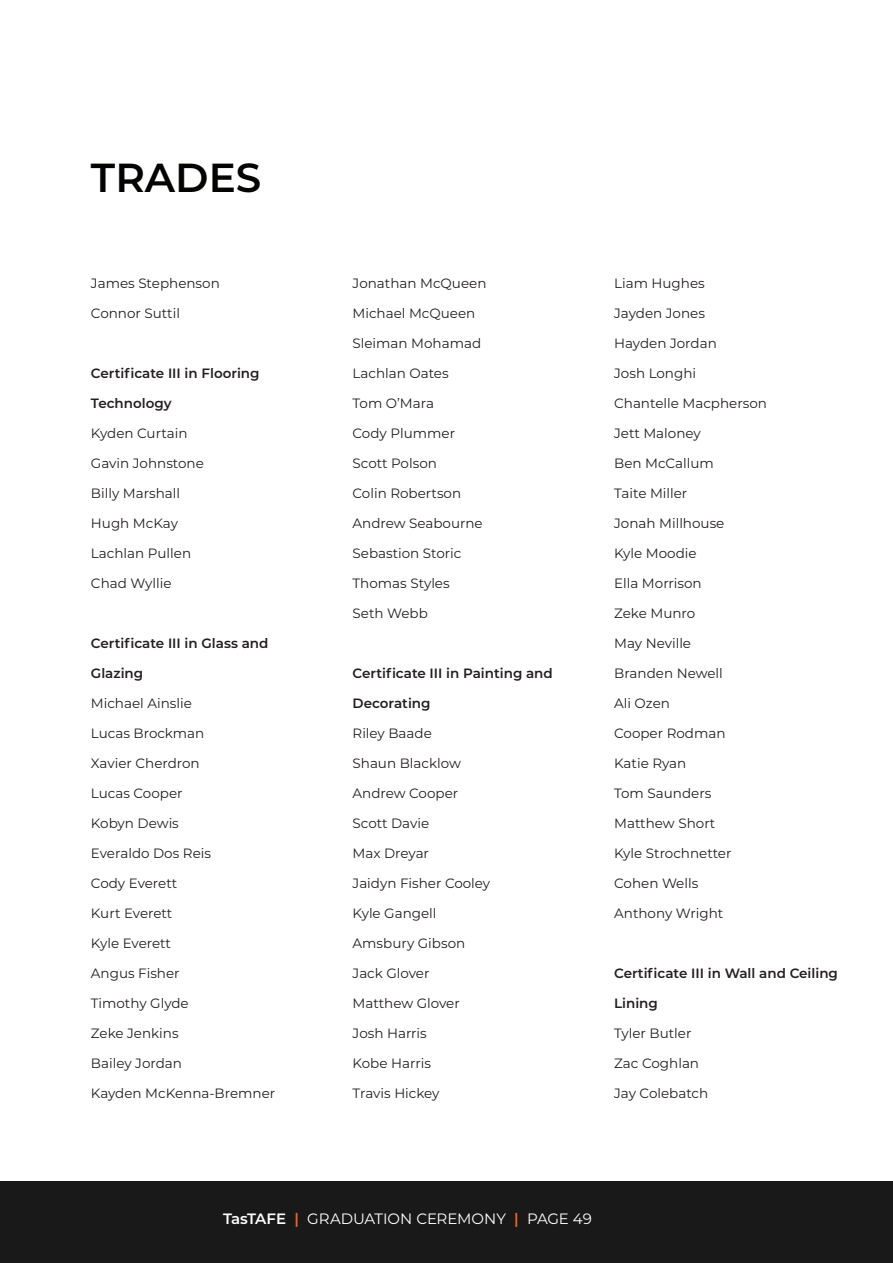
<style>
.page{position:relative;width:893px;height:1263px;background:#fff}
.page>*{position:absolute;margin:0;border:0;box-sizing:border-box;transform-origin:0 0}
.t1{font:600 40.5px "Montserrat";color:#040503}
.t2{font:15px "Montserrat";letter-spacing:-.005em;color:#fff}
.t3{font:13.5px "Montserrat";color:#231f20}
.t4{font:600 13.5px "Montserrat";color:#231f20}
.s1{font-weight:600}
.s2{font-weight:600;color:#f06623}
</style>
<div class="page">
<div style="left:0;top:1181px;width:893px;height:82px;background:#191919"></div>
<p class="t1" style="left:91px;top:149px;width:172px">TRADES</p>
<p class="t3" style="left:91px;top:274px;width:130px">James Stephenson</p>
<p class="t3" style="left:91px;top:304px;width:91px">Connor Suttil</p>
<p class="t4" style="left:91px;top:363px;width:170px">Certificate III in Flooring</p>
<p class="t4" style="left:91px;top:393px;width:82px">Technology</p>
<p class="t3" style="left:91px;top:424px;width:98px">Kyden Curtain</p>
<p class="t3" style="left:91px;top:454px;width:115px">Gavin Johnstone</p>
<p class="t3" style="left:91px;top:484px;width:91px">Billy Marshall</p>
<p class="t3" style="left:91px;top:514px;width:89px">Hugh McKay</p>
<p class="t3" style="left:91px;top:544px;width:102px">Lachlan Pullen</p>
<p class="t3" style="left:91px;top:574px;width:82px">Chad Wyllie</p>
<p class="t4" style="left:91px;top:633px;width:179px">Certificate III in Glass and</p>
<p class="t4" style="left:91px;top:663px;width:54px">Glazing</p>
<p class="t3" style="left:91px;top:694px;width:102px">Michael Ainslie</p>
<p class="t3" style="left:91px;top:724px;width:115px">Lucas Brockman</p>
<p class="t3" style="left:91px;top:754px;width:110px">Xavier Cherdron</p>
<p class="t3" style="left:91px;top:784px;width:93px">Lucas Cooper</p>
<p class="t3" style="left:91px;top:814px;width:89px">Kobyn Dewis</p>
<p class="t3" style="left:91px;top:844px;width:122px">Everaldo Dos Reis</p>
<p class="t3" style="left:91px;top:874px;width:88px">Cody Everett</p>
<p class="t3" style="left:91px;top:904px;width:83px">Kurt Everett</p>
<p class="t3" style="left:91px;top:934px;width:82px">Kyle Everett</p>
<p class="t3" style="left:91px;top:964px;width:90px">Angus Fisher</p>
<p class="t3" style="left:91px;top:994px;width:99px">Timothy Glyde</p>
<p class="t3" style="left:91px;top:1024px;width:89px">Zeke Jenkins</p>
<p class="t3" style="left:91px;top:1054px;width:93px">Bailey Jordan</p>
<p class="t3" style="left:91px;top:1084px;width:186px">Kayden McKenna-Bremner</p>
<p class="t3" style="left:353px;top:274px;width:135px">Jonathan McQueen</p>
<p class="t3" style="left:353px;top:304px;width:124px">Michael McQueen</p>
<p class="t3" style="left:353px;top:334px;width:130px">Sleiman Mohamad</p>
<p class="t3" style="left:353px;top:364px;width:98px">Lachlan Oates</p>
<p class="t3" style="left:353px;top:394px;width:83px">Tom O’Mara</p>
<p class="t3" style="left:353px;top:424px;width:104px">Cody Plummer</p>
<p class="t3" style="left:353px;top:454px;width:86px">Scott Polson</p>
<p class="t3" style="left:353px;top:484px;width:110px">Colin Robertson</p>
<p class="t3" style="left:353px;top:514px;width:132px">Andrew Seabourne</p>
<p class="t3" style="left:353px;top:544px;width:110px">Sebastion Storic</p>
<p class="t3" style="left:353px;top:574px;width:99px">Thomas Styles</p>
<p class="t3" style="left:353px;top:604px;width:77px">Seth Webb</p>
<p class="t4" style="left:353px;top:663px;width:202px">Certificate III in Painting and</p>
<p class="t4" style="left:353px;top:693px;width:80px">Decorating</p>
<p class="t3" style="left:353px;top:724px;width:81px">Riley Baade</p>
<p class="t3" style="left:353px;top:754px;width:110px">Shaun Blacklow</p>
<p class="t3" style="left:353px;top:784px;width:107px">Andrew Cooper</p>
<p class="t3" style="left:353px;top:814px;width:78px">Scott Davie</p>
<p class="t3" style="left:353px;top:844px;width:78px">Max Dreyar</p>
<p class="t3" style="left:353px;top:874px;width:139px">Jaidyn Fisher Cooley</p>
<p class="t3" style="left:353px;top:904px;width:85px">Kyle Gangell</p>
<p class="t3" style="left:353px;top:934px;width:114px">Amsbury Gibson</p>
<p class="t3" style="left:353px;top:964px;width:78px">Jack Glover</p>
<p class="t3" style="left:353px;top:994px;width:109px">Matthew Glover</p>
<p class="t3" style="left:353px;top:1024px;width:76px">Josh Harris</p>
<p class="t3" style="left:353px;top:1054px;width:80px">Kobe Harris</p>
<p class="t3" style="left:353px;top:1084px;width:89px">Travis Hickey</p>
<p class="t3" style="left:614px;top:274px;width:92px">Liam Hughes</p>
<p class="t3" style="left:614px;top:304px;width:92px">Jayden Jones</p>
<p class="t3" style="left:614px;top:334px;width:104px">Hayden Jordan</p>
<p class="t3" style="left:614px;top:364px;width:84px">Josh Longhi</p>
<p class="t3" style="left:614px;top:394px;width:154px">Chantelle Macpherson</p>
<p class="t3" style="left:614px;top:424px;width:88px">Jett Maloney</p>
<p class="t3" style="left:614px;top:454px;width:101px">Ben McCallum</p>
<p class="t3" style="left:614px;top:484px;width:75px">Taite Miller</p>
<p class="t3" style="left:614px;top:514px;width:112px">Jonah Millhouse</p>
<p class="t3" style="left:614px;top:544px;width:84px">Kyle Moodie</p>
<p class="t3" style="left:614px;top:574px;width:89px">Ella Morrison</p>
<p class="t3" style="left:614px;top:604px;width:83px">Zeke Munro</p>
<p class="t3" style="left:614px;top:634px;width:78px">May Neville</p>
<p class="t3" style="left:614px;top:664px;width:110px">Branden Newell</p>
<p class="t3" style="left:614px;top:694px;width:57px">Ali Ozen</p>
<p class="t3" style="left:614px;top:724px;width:113px">Cooper Rodman</p>
<p class="t3" style="left:614px;top:754px;width:74px">Katie Ryan</p>
<p class="t3" style="left:614px;top:784px;width:99px">Tom Saunders</p>
<p class="t3" style="left:614px;top:814px;width:103px">Matthew Short</p>
<p class="t3" style="left:614px;top:844px;width:119px">Kyle Strochnetter</p>
<p class="t3" style="left:614px;top:874px;width:86px">Cohen Wells</p>
<p class="t3" style="left:614px;top:904px;width:111px">Anthony Wright</p>
<p class="t4" style="left:614px;top:963px;width:225px">Certificate III in Wall and Ceiling</p>
<p class="t4" style="left:614px;top:993px;width:45px">Lining</p>
<p class="t3" style="left:614px;top:1024px;width:79px">Tyler Butler</p>
<p class="t3" style="left:614px;top:1054px;width:86px">Zac Coghlan</p>
<p class="t3" style="left:614px;top:1084px;width:96px">Jay Colebatch</p>
<p class="t2" style="left:223px;top:1208px;width:370px"><span class="s1">TasTAFE</span> <span class="s2">|</span> GRADUATION CEREMONY <span class="s2">|</span> PAGE 49</p>
</div>
